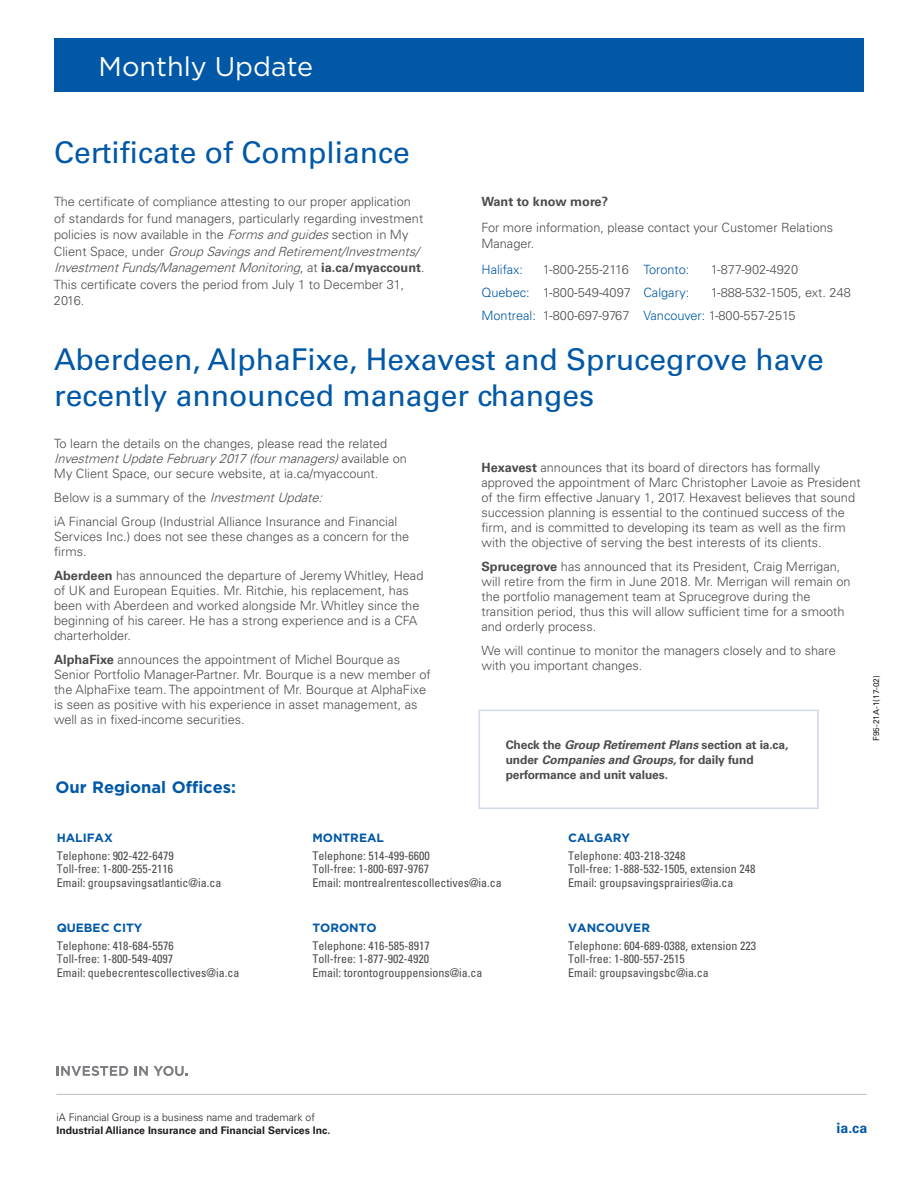
<style>
.page{position:relative;width:918px;height:1188px;background:#fff}
.page>*{position:absolute;margin:0;border:0;box-sizing:border-box;transform-origin:0 0}
.t1{font:30px/36px "Univers LT Std";color:#0158a6}
.t2{font:27px "Gotham";color:#fff}
.t3{font:700 16.5px "Gotham";color:#0158a6}
.t4{font:700 14.25px "Univers LT Std";color:#0158a6}
.t5{font:300 12.75px/15px "Univers LT Std";color:#4b4c4d}
.t6{font:300 12.75px "Univers LT Std";color:#0158a6}
.t7{font:700 12.75px "Univers LT Std";color:#4b4c4d}
.t8{font:condensed 12px/13.5px "Univers";color:#4b4c4d}
.t9{font:700 12px/15px "Univers LT Std";letter-spacing:-.01em;color:#4b4c4d}
.t10{font:700 12px "Gotham";color:#0158a6}
.t11{font:700 10.5px "Univers LT Std";color:#231f20}
.t12{font:300 10.5px "Univers LT Std";color:#231f20}
.t13{font:8.25px "Univers LT Std";color:#231f20}
.s1{font-style:italic}
.s2{font-weight:700}
.s3{color:#0158a6}
.s4{color:#4b4c4d}
</style>
<div class="page">
<div style="left:54px;top:38px;width:810px;height:54px;background:#0158a6"></div>
<svg style="left:56px;top:1066px;width:72px;height:10px"></svg>
<svg style="left:135px;top:1066px;width:53px;height:10px"></svg>
<hr style="left:56px;top:1094px;width:810px;height:1px;background:#bcbdc0">
<svg style="left:479px;top:710px;width:339px;height:99px"></svg>
<div style="left:480px;top:711px;width:338px;height:97px;border:1px solid #d2d8ec"></div>
<h2 class="t2" style="left:99px;top:49px;width:216px">Monthly Update</h2>
<h1 class="t1" style="left:54px;top:134px;width:357px">Certificate of Compliance</h1>
<p class="t5" style="left:54px;top:194px;width:372px;line-height:16.5px">The certificate of compliance attesting to our proper application of standards for fund managers, particularly regarding investment policies is now available in the <span class="s1">Formsandguides</span>section in My<br>C l i e n t S p a c e , u n d e r <span class="s1">GroupSavingsandRetirement/Investments/ InvestmentFunds/ManagementMonitoring</span>, a t <span class="s2">i a . c a / m y a c c o u n t</span> .<br>This certificate covers the period from July 1 to December 31, 2016.</p>
<p class="t7" style="left:481px;top:194px;width:128px">Want to know more?</p>
<p class="t5" style="left:481px;top:219px;width:353px;line-height:16.5px">For more information, please contact your Customer Relations<br>Manager.</p>
<p class="t6" style="left:481px;top:261px;width:43px">Halifax:</p>
<p class="t5" style="left:543px;top:262px;width:148px">1-800-255-2116 <span class="s3">Toronto:</span></p>
<p class="t5" style="left:711px;top:262px;width:89px">1-877-902-4920</p>
<p class="t6" style="left:481px;top:285px;width:209px">Quebec: <span class="s4">1-800-549-4097</span> Calgary:</p>
<p class="t5" style="left:481px;top:281px;width:371px;line-height:23.2px;text-indent:230px">1-888-532-1505, ext. 248<br><span class="s3">Montreal:</span> 1-800-697-9767 <span class="s3">Vancouver:</span> 1-800-557-2515</p>
<h1 class="t1" style="left:54px;top:342px;width:771px">Aberdeen, AlphaFixe, Hexavest and Sprucegrove have recently announced manager changes</h1>
<p class="t5" style="left:54px;top:436px;width:354px">To learn the details on the changes, please read the related<br><span class="s1">InvestmentUpdateFebruary2017(fourmanagers)</span>a v a i l a b l e o n<br>My Client Space, our secure website, at ia.ca/myaccount.</p>
<p class="t5" style="left:54px;top:486px;width:345px;line-height:23.9px">B e l ow i s a s u m m a r y o f t h e <span class="s1">InvestmentUpdate:<br></span>iA Financial Group (Industrial Alliance Insurance and Financial</p>
<p class="t5" style="left:54px;top:529px;width:357px">Services Inc.) does not see these changes as a concern for the firms.</p>
<p class="t5" style="left:54px;top:568px;width:371px"><span class="s2">Aberdeen</span> has announced the departure of Jeremy Whitley, Head of UK and European Equities. Mr. Ritchie, his replacement, has been with Aberdeen and worked alongside Mr. Whitley since the beginning of his career. He has a strong experience and is a CFA charterholder.</p>
<p class="t5" style="left:54px;top:652px;width:378px"><span class="s2">AlphaFixe</span> announces the appointment of Michel Bourque as Senior Portfolio Manager-Partner. Mr. Bourque is a new member of the AlphaFixe team. The appointment of Mr. Bourque at AlphaFixe is seen as positive with his experience in asset management, as well as in fixed-income securities.</p>
<p class="t5" style="left:481px;top:460px;width:381px"><span class="s2">Hexavest</span> announces that its board of directors has formally approved the appointment of Marc Christopher Lavoie as President of the firm effective January 1, 2017. Hexavest believes that sound succession planning is essential to the continued success of the firm, and is committed to developing its team as well as the firm with the objective of serving the best interests of its clients.</p>
<p class="t5" style="left:481px;top:559px;width:371px"><span class="s2">Sprucegrove</span> has announced that its President, Craig Merrigan, will retire from the firm in June 2018. Mr. Merrigan will remain on the portfolio management team at Sprucegrove during the transition period, thus this will allow sufficient time for a smooth and orderly process.</p>
<p class="t5" style="left:481px;top:643px;width:356px">We will continue to monitor the managers closely and to share with you important changes.</p>
<p class="t3" style="left:55px;top:776px;width:182px">Our Regional Offices:</p>
<p class="t9" style="left:506px;top:737px;width:284px">Check the <span class="s1">Group Retirement Plans</span> section at ia.ca, under <span class="s1">Companies and Groups,</span> for daily fund performance and unit values.</p>
<p class="t13" style="left:871px;top:741px;width:67px;rotate:-90deg">F95-21A-1(17-02)</p>
<p class="t10" style="left:57px;top:829px;width:58px">HALIFAX</p>
<p class="t8" style="left:57px;top:848px;width:166px">Telephone: 902-422-6479<br>Toll-free: 1-800-255-2116<br>Email: groupsavingsatlantic@ia.ca</p>
<p class="t10" style="left:57px;top:919px;width:87px">QUEBEC CITY</p>
<p class="t8" style="left:57px;top:938px;width:184px">Telephone: 418-684-5576<br>Toll-free: 1-800-549-4097<br>Email: quebecrentescollectives@ia.ca</p>
<p class="t10" style="left:312px;top:829px;width:73px">MONTREAL</p>
<p class="t8" style="left:312px;top:848px;width:191px">Telephone: 514-499-6600<br>Toll-free: 1-800-697-9767<br>Email: montrealrentescollectives@ia.ca</p>
<p class="t10" style="left:312px;top:919px;width:66px">TORONTO</p>
<p class="t8" style="left:312px;top:938px;width:172px">Telephone: 416-585-8917<br>Toll-free: 1-877-902-4920<br>Email: torontogrouppensions@ia.ca</p>
<p class="t10" style="left:568px;top:829px;width:63px">CALGARY</p>
<p class="t8" style="left:568px;top:848px;width:189px">Telephone: 403-218-3248<br>Toll-free: 1-888-532-1505, extension 248<br>Email: groupsavingsprairies@ia.ca</p>
<p class="t10" style="left:568px;top:919px;width:83px">VANCOUVER</p>
<p class="t8" style="left:568px;top:938px;width:189px">Telephone: 604-689-0388, extension 223<br>Toll-free: 1-800-557-2515<br>Email: groupsavingsbc@ia.ca</p>
<p class="t12" style="left:56px;top:1111px;width:260px">iA Financial Group is a business name and trademark of</p>
<p class="t11" style="left:56px;top:1124px;width:275px">Industrial Alliance Insurance and Financial Services Inc.</p>
<p class="t4" style="left:836px;top:1119px;width:32px">ia.ca</p>
</div>
